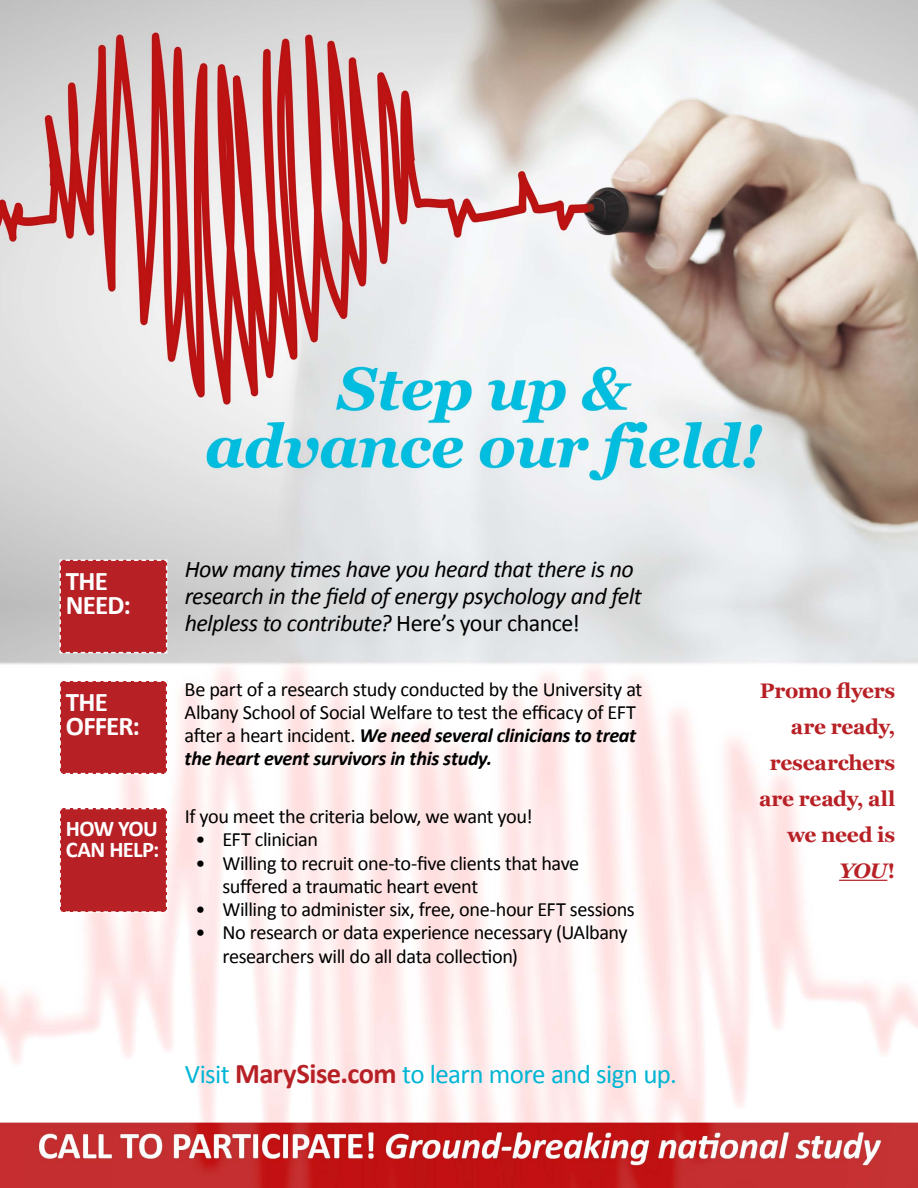
<style>
.page{position:relative;width:918px;height:1188px;background:#fff}
.page>*{position:absolute;margin:0;border:0;box-sizing:border-box;transform-origin:0 0}
.t1{font:27px "Calibri";letter-spacing:-.025em;color:#00b6d4}
.t2{font:700 27px/24px "Calibri";letter-spacing:-.03em;color:#fff}
.t3{font:italic 24px/27px "Calibri";letter-spacing:-.025em;color:#000}
.t4{font:700 22.5px/21px "Calibri";letter-spacing:-.025em;color:#fff}
.t5{font:700 21px/36px "Georgia";letter-spacing:-.015em;color:#b72126;text-align:right}
.t6{font:20.25px/23.2px "Calibri";letter-spacing:-.02em;color:#000}
.s1{font-style:normal}
.s2{font-weight:700;font-style:italic}
.s3{font-weight:700;font-size:28.5px;color:#b72126}
.s4{font-style:italic}
</style>
<div class="page">
<img style="left:0;top:0;width:918px;height:1188px">
<svg style="left:59px;top:559px;width:109px;height:95px;background:#b92d31"></svg>
<svg style="left:59px;top:680px;width:109px;height:95px;background:#bb2e33"></svg>
<svg style="left:59px;top:807px;width:109px;height:107px;background:#bb2f34"></svg>
<hr style="left:839px;top:880px;width:48px;height:1px;background:#b72126">
<h1 class="t2" style="left:66px;top:570px;width:67px">THE<br>NEED:</h1>
<h1 class="t2" style="left:66px;top:690px;width:76px">THE<br>OFFER:</h1>
<p class="t4" style="left:66px;top:818px;width:95px">HOW YOU<br>CAN HELP:</p>
<p class="t3" style="left:185px;top:555px;width:459px">How many times have you heard that there is no research in the field of energy psychology and felt helpless to contribute? <span class="s1">Here’s your chance!</span></p>
<p class="t6" style="left:185px;top:677px;width:459px">Be part of a research study conducted by the University at Albany School of Social Welfare to test the efficacy of EFT after a heart incident. <span class="s2">We need several clinicians to treat the heart event survivors in this study.</span></p>
<p class="t6" style="left:185px;top:805px;width:349px">If you meet the criteria below, we want you!</p>
<p class="t6" style="left:195px;top:828px;width:124px">• EFT clinician</p>
<p class="t6" style="left:222px;top:851px;width:358px;text-indent:-27px">• Willing to recruit one-to-five clients that have suffered a traumatic heart event</p>
<p class="t6" style="left:195px;top:898px;width:441px">• Willing to administer six, free, one-hour EFT sessions</p>
<p class="t6" style="left:222px;top:921px;width:407px;text-indent:-27px">• No research or data experience necessary (UAlbany researchers will do all data collection)</p>
<h1 class="t1" style="left:185px;top:1057px;width:494px">Visit <span class="s3">MarySise.com</span> to learn more and sign up.</h1>
<p class="t5" style="left:759px;top:673px;width:138px">Promo flyers are ready, researchers are ready, all we need is<br><span class="s4">YOU</span>!</p>
</div>
